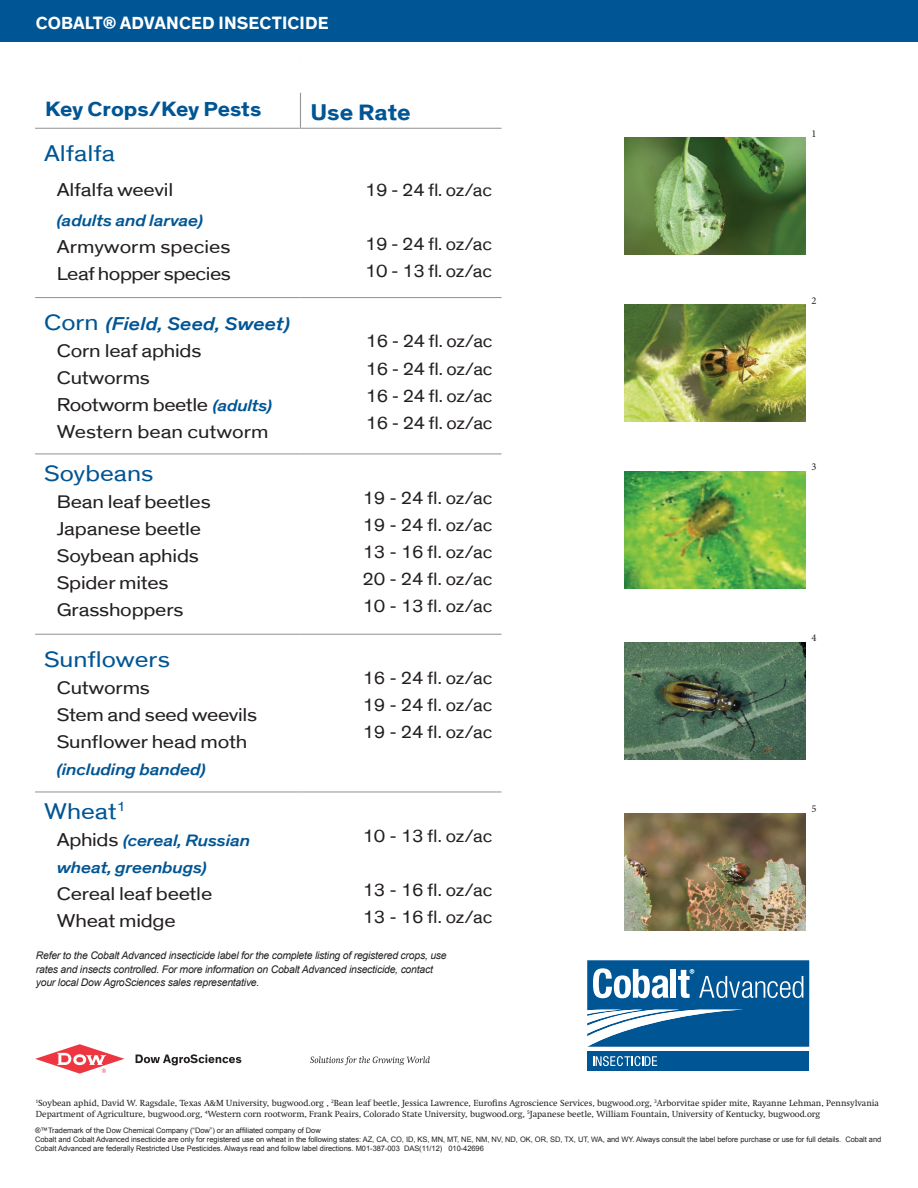
<style>
.page{position:relative;width:918px;height:1188px;background:#fff}
.page>*{position:absolute;margin:0;border:0;box-sizing:border-box;transform-origin:0 0}
.t1{font:22.95px "Dow Corporate";color:#005594;scale:1.16 1}
.t2{font:700 22.95px "Dow Corporate";color:#005594;scale:1.08 1}
.t3{font:700 20.85px "Dow Corporate";color:#005594;scale:1.08 1}
.t4{font:18.75px/27.2px "Dow Corporate";letter-spacing:-.01em;color:#231f20;scale:1.16 1}
.t5{font:18px/27.2px "Dow Corporate";letter-spacing:-.005em;color:#231f20;text-align:justify;scale:1.08 1}
.t6{font:700 18px "Dow Corporate";letter-spacing:.01em;color:#fff}
.t7{font:italic 500 16.65px/27.2px "Dow Corporate";letter-spacing:-.015em;color:#005594;scale:1.16 1}
.t8{font:italic 10.5px/13.5px "Arial";letter-spacing:-.02em;color:#231f20}
.t9{font:10.5px "Minion Pro";color:#231f20}
.t10{font:9px/10.8px "Swift Neue LT Pro";color:#231f20}
.t11{font:7.5px/9px "Arial";letter-spacing:-.005em;color:#231f20}
.s1{font-size:22.95px;color:#005594}
.s2{font-weight:500;font-style:italic;color:#005594}
.s3{font-weight:500;font-style:italic;font-size:16.65px;color:#005594}
.s4{font-weight:400;font-style:normal;font-size:18.75px;color:#231f20}
</style>
<div class="page">
<svg style="left:35px;top:127px;width:467px;height:1px"></svg>
<hr style="left:300px;top:62px;width:1px;height:66px;background:#939598">
<hr style="left:35px;top:128px;width:265px;height:1px;background:#939598">
<hr style="left:300px;top:128px;width:202px;height:1px;background:#939598">
<hr style="left:35px;top:297px;width:265px;height:1px;background:#939598">
<hr style="left:300px;top:297px;width:202px;height:1px;background:#939598">
<hr style="left:35px;top:453px;width:265px;height:1px;background:#939598">
<hr style="left:300px;top:453px;width:202px;height:1px;background:#939598">
<hr style="left:35px;top:634px;width:265px;height:1px;background:#939598">
<hr style="left:300px;top:634px;width:202px;height:1px;background:#939598">
<hr style="left:35px;top:791px;width:265px;height:1px;background:#939598">
<hr style="left:300px;top:791px;width:202px;height:1px;background:#939598">
<img style="left:624px;top:138px;width:181px;height:117px">
<img style="left:624px;top:305px;width:181px;height:117px">
<img style="left:624px;top:472px;width:181px;height:117px">
<img style="left:624px;top:813px;width:181px;height:118px">
<img style="left:624px;top:642px;width:181px;height:118px">
<div style="left:0;top:0;width:918px;height:42px;background:#005594"></div>
<svg style="left:136px;top:1054px;width:105px;height:11px"></svg>
<svg style="left:35px;top:1044px;width:89px;height:30px"></svg>
<svg style="left:310px;top:1056px;width:120px;height:9px"></svg>
<div style="left:587px;top:1052px;width:222px;height:19px;background:#005594"></div>
<svg style="left:593px;top:1056px;width:64px;height:10px"></svg>
<svg style="left:587px;top:960px;width:222px;height:87px"></svg>
<div style="left:268px;top:62px;width:58px;height:31px;background:#fff"></div>
<h3 class="t6" style="left:36px;top:11px;width:295px">COBALT® ADVANCED INSECTICIDE</h3>
<h2 class="t3" style="left:45px;top:96px;width:202px">KEY CROPS/KEY PESTS</h2>
<h1 class="t2" style="left:311px;top:98px;width:94px">USE RATE</h1>
<h1 class="t1" style="left:44px;top:140px;width:63px">Alfalfa</h1>
<h3 class="t4" style="left:57px;top:177px;width:102px">Alfalfa weevil</h3>
<h3 class="t7" style="left:57px;top:207px;width:128px">(adults and larvae)</h3>
<h3 class="t4" style="left:57px;top:234px;width:152px">Armyworm species<br>Leaf hopper species</h3>
<h3 class="t4" style="left:57px;top:311px;width:203px;text-indent:-13px"><span class="s1">Corn</span> <span class="s2">(Field, Seed, Sweet)<br></span>Corn leaf aphids<br>Cutworms<br>Rootworm beetle <span class="s3">(adults)<br></span>Western bean cutworm</h3>
<h3 class="t5" style="left:365px;top:177px;width:119px">19 - 24 fl. oz/ac</h3>
<h3 class="t5" style="left:365px;top:231px;width:119px">19 - 24 fl. oz/ac<br>10 - 13 fl. oz/ac</h3>
<h3 class="t5" style="left:365px;top:328px;width:119px">16 - 24 fl. oz/ac 16 - 24 fl. oz/ac 16 - 24 fl. oz/ac 16 - 24 fl. oz/ac</h3>
<h1 class="t1" style="left:44px;top:460px;width:96px">Soybeans</h1>
<h3 class="t4" style="left:57px;top:488px;width:134px">Bean leaf beetles<br>Japanese beetle<br>Soybean aphids<br>Spider mites<br>Grasshoppers</h3>
<h3 class="t5" style="left:362px;top:485px;width:122px">19 - 24 fl. oz/ac 19 - 24 fl. oz/ac 13 - 16 fl. oz/ac 20 - 24 fl. oz/ac 10 - 13 fl. oz/ac</h3>
<h1 class="t1" style="left:44px;top:646px;width:110px">Sunflowers</h1>
<h3 class="t4" style="left:57px;top:674px;width:174px">Cutworms<br>Stem and seed weevils<br>Sunflower head moth</h3>
<h3 class="t7" style="left:57px;top:756px;width:130px">(including banded)</h3>
<h3 class="t5" style="left:362px;top:665px;width:122px">16 - 24 fl. oz/ac 19 - 24 fl. oz/ac 19 - 24 fl. oz/ac</h3>
<h1 class="t1" style="left:44px;top:798px;width:72px">Wheat<sup>1</sup></h1>
<h3 class="t7" style="left:57px;top:827px;width:168px"><span class="s4">Aphids</span> (cereal, Russian wheat, greenbugs)</h3>
<h3 class="t4" style="left:57px;top:881px;width:136px">Cereal leaf beetle<br>Wheat midge</h3>
<h3 class="t5" style="left:363px;top:823px;width:122px">10 - 13 fl. oz/ac</h3>
<h3 class="t5" style="left:363px;top:877px;width:122px">13 - 16 fl. oz/ac<br>13 - 16 fl. oz/ac</h3>
<p class="t8" style="left:36px;top:949px;width:412px">Refer to the Cobalt Advanced insecticide label for the complete listing of registered crops, use rates and insects controlled. For more information on Cobalt Advanced insecticide, contact your local Dow AgroSciences sales representative.</p>
<h3 class="t9" style="left:812px;top:126px;width:7px">1</h3>
<h3 class="t9" style="left:812px;top:293px;width:7px">2</h3>
<h3 class="t9" style="left:812px;top:460px;width:7px">3</h3>
<h3 class="t9" style="left:812px;top:631px;width:7px">4</h3>
<h3 class="t9" style="left:812px;top:802px;width:7px">5</h3>
<p class="t10" style="left:36px;top:1098px;width:845px"><sup>1</sup>Soybean aphid, David W. Ragsdale, Texas A&amp;M University, bugwood.org , <sup>2</sup>Bean leaf beetle, Jessica Lawrence, Eurofins Agroscience Services, bugwood.org, <sup>3</sup>Arborvitae spider mite, Rayanne Lehman, Pennsylvania<br>Department of Agriculture, bugwood.org, <sup>4</sup>Western corn rootworm, Frank Peairs, Colorado State University, bugwood.org, <sup>5</sup>Japanese beetle, William Fountain, University of Kentucky, bugwood.org</p>
<p class="t11" style="left:35px;top:1126px;width:848px">®™Trademark of the Dow Chemical Company (“Dow”) or an affiliated company of Dow<br>Cobalt and Cobalt Advanced insecticide are only for registered use on wheat in the following states: AZ, CA, CO, ID, KS, MN, MT, NE, NM, NV, ND, OK, OR, SD, TX, UT, WA, and WY. Always consult the label before purchase or use for full details. Cobalt and<br>Cobalt Advanced are federally Restricted Use Pesticides. Always read and follow label directions. M01-387-003 DAS(11/12) 010-42696</p>
</div>
